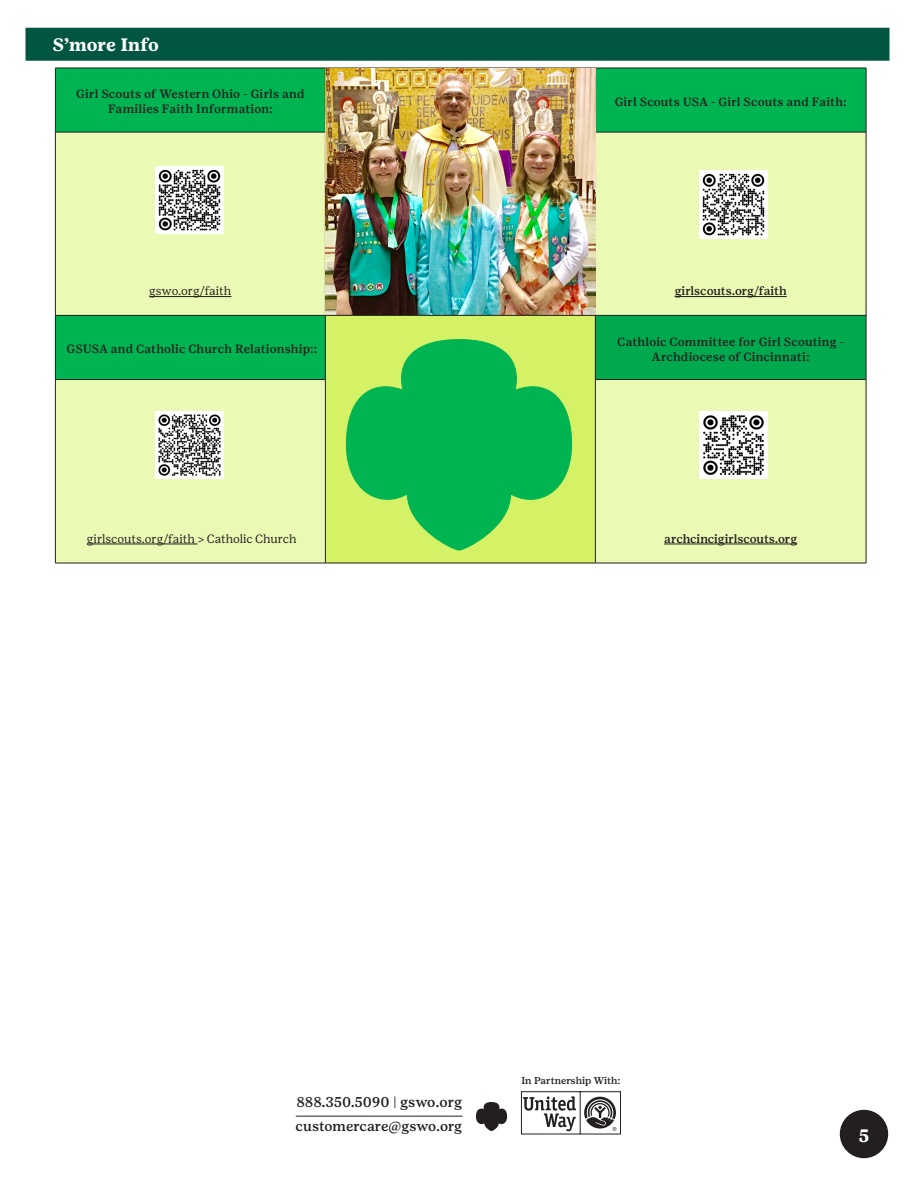
<style>
.page{position:relative;width:918px;height:1188px;background:#fff}
.page>*{position:absolute;margin:0;border:0;box-sizing:border-box;transform-origin:0 0}
.Subheader{font:700 18px "Girl Scout Text";letter-spacing:-.01em;color:#fff}
.t1{font:500 14.25px "Girl Scout Text";color:#231f20}
.t2{font:500 13.95px "Girl Scout Text";letter-spacing:-.005em;color:#231f20}
.Table_Header{font:500 12px/15px "Girl Scout Text";letter-spacing:.005em;color:#231f20;text-align:center}
.t3{font:12px "Girl Scout Text";letter-spacing:-.01em;color:#231f20}
.t4{font:500 9.9px "Girl Scout Text";color:#231f20}
.t5{font:8.55px "Girl Scout Text";color:#231f20}
</style>
<div class="page">
<div style="left:840px;top:1110px;width:48px;height:48px;background:#231f20;border-radius:50%"></div>
<div style="left:26px;top:28px;width:864px;height:33px;background:#005640"></div>
<div style="left:56px;top:69px;width:810px;height:63px;background:#00b451"></div>
<div style="left:56px;top:133px;width:810px;height:182px;background:#eaf9b3"></div>
<hr style="left:55px;top:68px;width:270px;height:1px;background:#231f20">
<hr style="left:55px;top:68px;width:1px;height:64px;background:#231f20">
<hr style="left:325px;top:68px;width:1px;height:64px;background:#231f20">
<hr style="left:595px;top:68px;width:271px;height:1px;background:#231f20">
<hr style="left:595px;top:68px;width:1px;height:64px;background:#231f20">
<hr style="left:866px;top:68px;width:1px;height:64px;background:#231f20">
<hr style="left:55px;top:132px;width:271px;height:1px;background:#231f20">
<hr style="left:55px;top:132px;width:1px;height:183px;background:#231f20">
<hr style="left:325px;top:132px;width:1px;height:183px;background:#231f20">
<hr style="left:595px;top:132px;width:271px;height:1px;background:#231f20">
<hr style="left:595px;top:132px;width:1px;height:183px;background:#231f20">
<hr style="left:866px;top:132px;width:1px;height:183px;background:#231f20">
<img style="left:326px;top:68px;width:269px;height:247px">
<hr style="left:149px;top:296px;width:82px;height:1px;background:#231f20">
<hr style="left:675px;top:296px;width:112px;height:1px;background:#231f20">
<svg style="left:521px;top:1091px;width:100px;height:44px"></svg>
<hr style="left:296px;top:1116px;width:166px;height:1px;background:#231f20">
<svg style="left:476px;top:1102px;width:31px;height:29px"></svg>
<img style="left:156px;top:166px;width:67px;height:68px">
<img style="left:700px;top:171px;width:67px;height:67px">
<div style="left:55px;top:315px;width:270px;height:65px;background:#00b451"></div>
<div style="left:325px;top:315px;width:270px;height:248px;background:#d5f267"></div>
<div style="left:595px;top:315px;width:271px;height:65px;background:#00a94e"></div>
<svg style="left:56px;top:380px;width:810px;height:183px;background:#e6f7aa"></svg>
<hr style="left:55px;top:315px;width:270px;height:1px;background:#231f20">
<hr style="left:55px;top:316px;width:1px;height:63px;background:#231f20">
<hr style="left:325px;top:315px;width:270px;height:1px;background:#231f20">
<hr style="left:325px;top:316px;width:1px;height:63px;background:#231f20">
<hr style="left:595px;top:315px;width:271px;height:1px;background:#231f20">
<hr style="left:595px;top:316px;width:1px;height:63px;background:#231f20">
<hr style="left:866px;top:316px;width:1px;height:63px;background:#231f20">
<hr style="left:55px;top:379px;width:271px;height:1px;background:#231f20">
<hr style="left:55px;top:380px;width:1px;height:183px;background:#231f20">
<hr style="left:325px;top:380px;width:1px;height:183px;background:#231f20">
<hr style="left:595px;top:379px;width:271px;height:1px;background:#231f20">
<hr style="left:595px;top:380px;width:1px;height:183px;background:#231f20">
<hr style="left:866px;top:380px;width:1px;height:183px;background:#231f20">
<hr style="left:55px;top:563px;width:270px;height:1px;background:#231f20">
<hr style="left:325px;top:563px;width:270px;height:1px;background:#231f20">
<hr style="left:595px;top:563px;width:271px;height:1px;background:#231f20">
<hr style="left:87px;top:544px;width:110px;height:1px;background:#231f20">
<hr style="left:664px;top:544px;width:133px;height:1px;background:#231f20">
<svg style="left:346px;top:339px;width:226px;height:212px"></svg>
<img style="left:156px;top:411px;width:67px;height:68px">
<img style="left:700px;top:411px;width:67px;height:68px">
<p class="Subheader" style="left:52px;top:34px;width:108px">S’more Info</p>
<p class="Table_Header" style="left:76px;top:87px;width:230px">Girl Scouts of Western Ohio - Girls and<br>Families Faith Information:</p>
<p class="Table_Header" style="left:615px;top:94px;width:234px">Girl Scouts USA - Girl Scouts and Faith:</p>
<p class="t3" style="left:149px;top:284px;width:84px">gswo.org/faith</p>
<p class="Table_Header" style="left:675px;top:284px;width:114px">girlscouts.org/faith</p>
<p class="Table_Header" style="left:66px;top:341px;width:252px">GSUSA and Catholic Church Relationship::</p>
<p class="Table_Header" style="left:617px;top:334px;width:229px">Cathloic Committee for Girl Scouting -<br>Archdiocese of Cincinnati:</p>
<p class="t3" style="left:87px;top:532px;width:211px">girlscouts.org/faith &gt; Catholic Church</p>
<p class="Table_Header" style="left:664px;top:531px;width:134px">archcincigirlscouts.org</p>
<p class="t1" style="left:296px;top:1094px;width:167px">888.350.5090 | gswo.org</p>
<p class="t2" style="left:296px;top:1118px;width:168px">customercare@gswo.org</p>
<p class="t4" style="left:521px;top:1075px;width:101px">In Partnership With:</p>
<p class="t5" style="left:612px;top:1125px;width:7px">®</p>
<h1 class="Subheader" style="left:858px;top:1126px;width:13px">5</h1>
</div>
